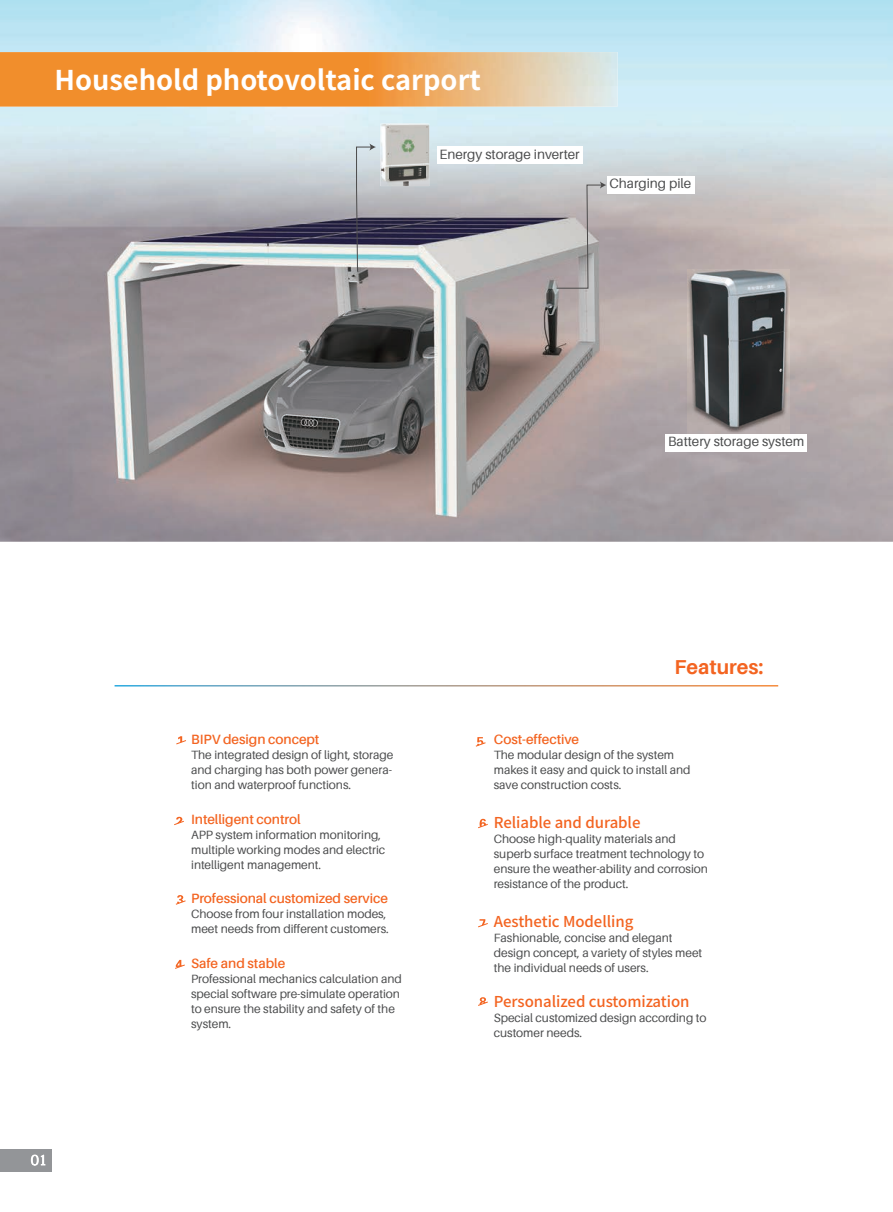
<style>
.page{position:relative;width:893px;height:1212px;background:#fff}
.page>*{position:absolute;margin:0;border:0;box-sizing:border-box;transform-origin:0 0}
.t1{font:700 27.15px "Source Han Sans CN";color:#fff}
.t2{font:700 20.25px "Aileron";color:#f36421}
.t3{font:500 15px "Source Han Sans CN";letter-spacing:-.005em;color:#f36421}
.t4{font:600 13.5px "Aileron";letter-spacing:-.005em;color:#f36421}
.t5{font:13.5px "Aileron";color:#4b4c4d}
.t6{font:12px/15px "Aileron";letter-spacing:-.005em;color:#4b4c4d}
</style>
<div class="page">
<img style="left:0;top:0;width:893px;height:542px">
<svg style="left:556px;top:181px;width:50px;height:108px;background:#b4afb0"></svg>
<img style="left:687px;top:269px;width:103px;height:165px">
<img style="left:0;top:52px;width:617px;height:55px">
<svg style="left:175px;top:895px;width:11px;height:10px"></svg>
<svg style="left:175px;top:960px;width:10px;height:9px"></svg>
<svg style="left:176px;top:736px;width:10px;height:8px"></svg>
<svg style="left:174px;top:817px;width:10px;height:8px"></svg>
<svg style="left:475px;top:737px;width:11px;height:10px"></svg>
<svg style="left:478px;top:819px;width:10px;height:9px"></svg>
<svg style="left:478px;top:919px;width:10px;height:8px"></svg>
<img style="left:380px;top:124px;width:49px;height:62px">
<img style="left:389px;top:167px;width:36px;height:12px">
<svg style="left:356px;top:143px;width:20px;height:129px;background:#a0a5ad"></svg>
<svg style="left:478px;top:997px;width:10px;height:9px"></svg>
<div style="left:607px;top:176px;width:88px;height:18px;background:#fff"></div>
<div style="left:437px;top:146px;width:145px;height:18px;background:#fff"></div>
<div style="left:666px;top:434px;width:141px;height:18px;background:#fff"></div>
<div style="left:0;top:1149px;width:52px;height:22px;background:#939598"></div>
<svg style="left:31px;top:1154px;width:14px;height:11px"></svg>
<h1 class="t1" style="left:54px;top:65px;width:428px">Household photovoltaic carport</h1>
<p class="t5" style="left:440px;top:147px;width:142px">Energy storage inverter</p>
<p class="t5" style="left:609px;top:176px;width:83px">Charging pile</p>
<p class="t4" style="left:191px;top:732px;width:130px">BIPV design concept</p>
<p class="t6" style="left:191px;top:748px;width:204px">The integrated design of light, storage and charging has both power genera&shy;tion and waterproof functions.</p>
<p class="t4" style="left:191px;top:812px;width:111px">Intelligent control</p>
<p class="t6" style="left:191px;top:827px;width:196px">APP system information monitoring, multiple working modes and electric intelligent management.</p>
<p class="t4" style="left:191px;top:891px;width:198px">Professional customized service</p>
<p class="t6" style="left:191px;top:907px;width:199px">Choose from four installation modes, meet needs from different customers.</p>
<p class="t4" style="left:191px;top:956px;width:96px">Safe and stable</p>
<p class="t6" style="left:191px;top:971px;width:212px">Professional mechanics calculation and special software pre-simulate operation to ensure the stability and safety of the system.</p>
<p class="t5" style="left:668px;top:434px;width:138px">Battery storage system</p>
<h2 class="t2" style="left:674px;top:655px;width:90px">Features:</h2>
<p class="t4" style="left:494px;top:732px;width:87px">Cost-effective</p>
<p class="t6" style="left:494px;top:748px;width:198px">The modular design of the system makes it easy and quick to install and save construction costs.</p>
<p class="t3" style="left:494px;top:814px;width:148px">Reliable and durable</p>
<p class="t6" style="left:494px;top:832px;width:216px">Choose high-quality materials and superb surface treatment technology to ensure the weather-ability and corrosion resistance of the product.</p>
<p class="t3" style="left:494px;top:913px;width:141px">Aesthetic Modelling</p>
<p class="t6" style="left:494px;top:931px;width:210px">Fashionable, concise and elegant design concept, a variety of styles meet the individual needs of users.</p>
<p class="t3" style="left:494px;top:993px;width:197px">Personalized customization</p>
<p class="t6" style="left:494px;top:1010px;width:214px">Special customized design according to customer needs.</p>
</div>
